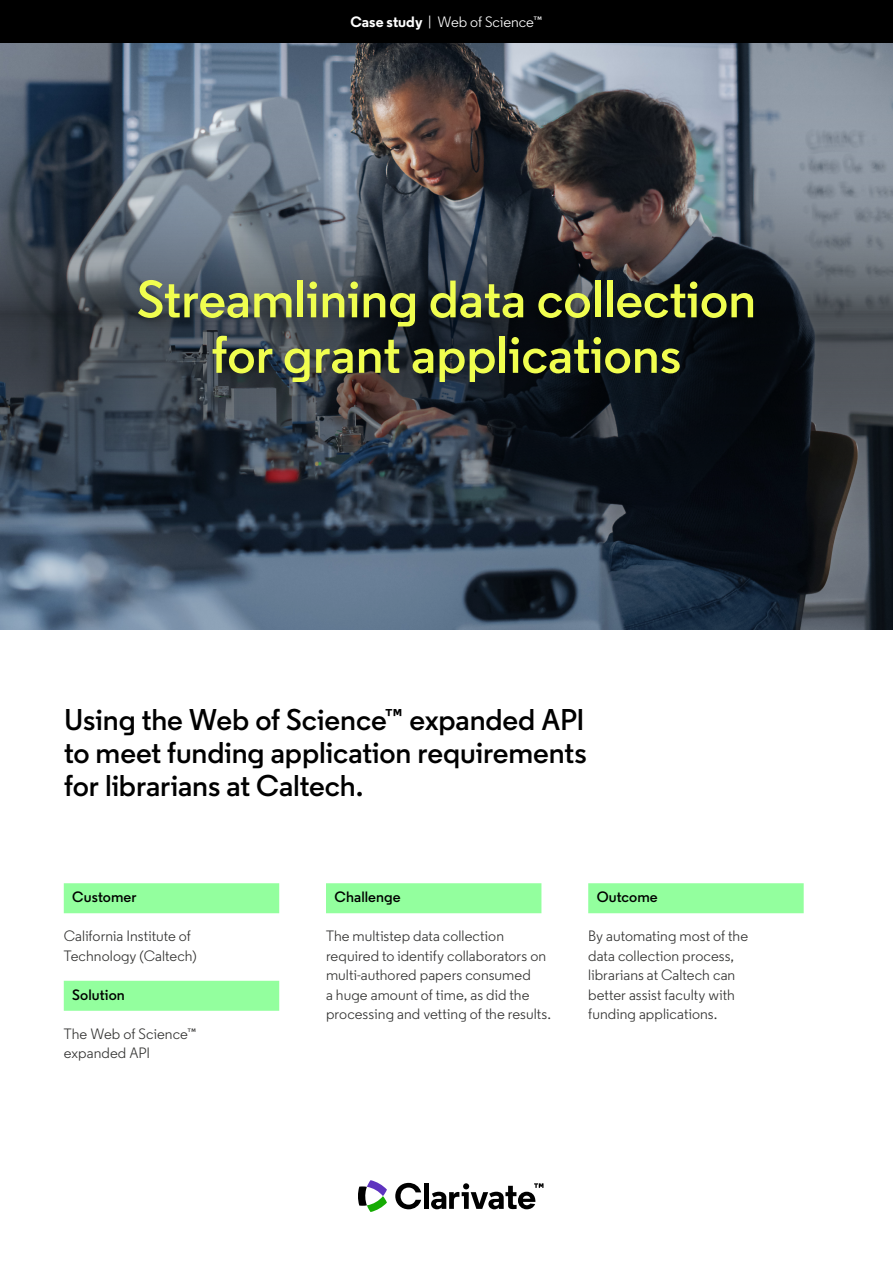
<style>
.page{position:relative;width:893px;height:1263px;background:#fff}
.page>*{position:absolute;margin:0;border:0;box-sizing:border-box;transform-origin:0 0}
.H1___35-37___Cit___Semi{font:600 52.5px/55.5px "Regular Clarivate";color:#f0fe4f;text-align:center}
.Cover_Lead_Para___20-22___Blk{font:600 30px/33px "Regular Clarivate";letter-spacing:-.005em;color:#000;text-align:justify}
.Body_Copy___10-13___Blk{font:15px/19.5px "Regular Clarivate";letter-spacing:.005em;color:#333332}
.H4___10-13___Blk{font:600 15px "Regular Clarivate";letter-spacing:.005em;color:#000}
.t1{font:15px "Regular Clarivate";color:#fff}
.s1{font-weight:700}
</style>
<div class="page">
<div style="left:0;top:0;width:893px;height:43px;background:#000"></div>
<svg style="left:0;top:43px;width:893px;height:586px"></svg>
<svg style="left:358px;top:1180px;width:29px;height:32px"></svg>
<svg style="left:395px;top:1183px;width:26px;height:26px"></svg>
<hr style="left:424px;top:1183px;width:4px;height:26px;background:#000">
<svg style="left:431px;top:1183px;width:112px;height:26px"></svg>
<div style="left:326px;top:883px;width:215px;height:30px;background:#93ff9e"></div>
<div style="left:588px;top:883px;width:216px;height:30px;background:#93ff9e"></div>
<div style="left:64px;top:883px;width:215px;height:30px;background:#93ff9e"></div>
<div style="left:64px;top:981px;width:215px;height:30px;background:#93ff9e"></div>
<p class="t1" style="left:350px;top:12px;width:194px"><span class="s1">Case study</span> | Web of Science™</p>
<p class="H1___35-37___Cit___Semi" style="left:137px;top:271px;width:621px">Streamlining data collection for grant applications</p>
<p class="Cover_Lead_Para___20-22___Blk" style="left:64px;top:702px;width:524px">Using the Web of Science™ expanded API to meet funding application requirements for librarians at Caltech.</p>
<p class="H4___10-13___Blk" style="left:72px;top:887px;width:66px">Customer</p>
<p class="Body_Copy___10-13___Blk" style="left:64px;top:926px;width:134px">California Institute of<br>Technology (Caltech)</p>
<p class="H4___10-13___Blk" style="left:72px;top:985px;width:54px">Solution</p>
<p class="Body_Copy___10-13___Blk" style="left:64px;top:1024px;width:134px">The Web of Science™ expanded API</p>
<p class="H4___10-13___Blk" style="left:334px;top:887px;width:68px">Challenge</p>
<p class="Body_Copy___10-13___Blk" style="left:326px;top:926px;width:227px">The multistep data collection required to identify collaborators on multi-authored papers consumed<br>a huge amount of time, as did the processing and vetting of the results.</p>
<p class="H4___10-13___Blk" style="left:597px;top:887px;width:63px">Outcome</p>
<p class="Body_Copy___10-13___Blk" style="left:588px;top:926px;width:161px">By automating most of the data collection process, librarians at Caltech can better assist faculty with funding applications.</p>
</div>
